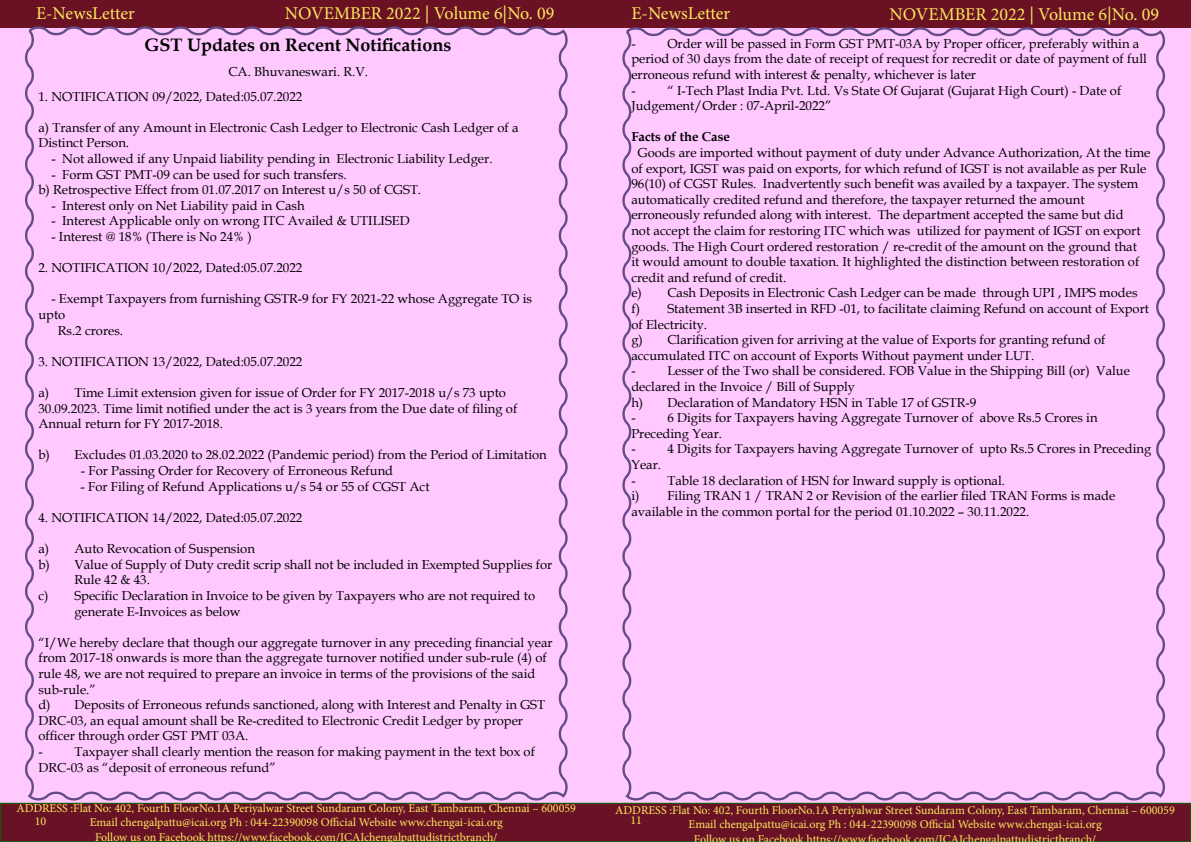
<style>
.page{position:relative;width:1191px;height:842px;background:#fff}
.page>*{position:absolute;margin:0;border:0;box-sizing:border-box;transform-origin:0 0}
.t1{font:18px "Minion Pro";color:#fce85d}
.t2{font:700 18px "Book Antiqua";color:#000}
.t3{font:13px/15.6px "Book Antiqua";color:#000}
.t4{font:700 13px "Book Antiqua";color:#000}
.t5{font:12px/14.4px "Minion Pro";color:#fce85d;text-align:center}
</style>
<div class="page">
<div style="left:0;top:2px;width:1191px;height:801px;background:#ffc9ff"></div>
<div style="left:0;top:1px;width:1190px;height:27px;background:#6a1224"></div>
<div style="left:0;top:803px;width:1191px;height:39px;background:#6a1225;border:1px solid #006200"></div>
<div style="left:22px;top:26px;width:549px;height:778px;background:#ffc9ff"></div>
<div style="left:619px;top:27px;width:549px;height:777px;background:#ffc9ff"></div>
<h1 class="t1" style="left:36px;top:1px;width:100px">E-NewsLetter</h1>
<h1 class="t1" style="left:285px;top:1px;width:271px">NOVEMBER 2022 | Volume 6|No. 09</h1>
<h1 class="t2" style="left:145px;top:33px;width:308px">GST Updates on Recent Notifications</h1>
<p class="t3" style="left:228px;top:64px;width:141px">CA. Bhuvaneswari. R.V.</p>
<p class="t3" style="left:38px;top:88px;width:266px">1. NOTIFICATION 09/2022, Dated:05.07.2022</p>
<p class="t3" style="left:38px;top:119px;width:481px">a) Transfer of any Amount in Electronic Cash Ledger to Electronic Cash Ledger of a<br>Distinct Person.</p>
<p class="t3" style="left:51px;top:151px;width:443px">- Not allowed if any Unpaid liability pending in Electronic Liability Ledger.</p>
<p class="t3" style="left:38px;top:166px;width:384px;text-indent:13px">- Form GST PMT-09 can be used for such transfers.<br>b) Retrospective Effect from 01.07.2017 on Interest u/s 50 of CGST.</p>
<p class="t3" style="left:51px;top:197px;width:255px">- Interest only on Net Liability paid in Cash</p>
<p class="t3" style="left:51px;top:213px;width:360px">- Interest Applicable only on wrong ITC Availed &amp; UTILISED</p>
<p class="t3" style="left:51px;top:229px;width:202px">- Interest @ 18% (There is No 24% )</p>
<p class="t3" style="left:38px;top:260px;width:266px">2. NOTIFICATION 10/2022, Dated:05.07.2022</p>
<p class="t3" style="left:51px;top:291px;width:482px">- Exempt Taxpayers from furnishing GSTR-9 for FY 2021-22 whose Aggregate TO is</p>
<p class="t3" style="left:38px;top:307px;width:28px">upto</p>
<p class="t3" style="left:58px;top:322px;width:67px">Rs.2 crores.</p>
<p class="t3" style="left:38px;top:353px;width:266px">3. NOTIFICATION 13/2022, Dated:05.07.2022</p>
<p class="t3" style="left:38px;top:385px;width:480px">a) Time Limit extension given for issue of Order for FY 2017-2018 u/s 73 upto<br>30.09.2023. Time limit notified under the act is 3 years from the Due date of filing of<br>Annual return for FY 2017-2018.</p>
<p class="t3" style="left:38px;top:447px;width:510px">b) Excludes 01.03.2020 to 28.02.2022 (Pandemic period) from the Period of Limitation</p>
<p class="t3" style="left:81px;top:463px;width:314px">- For Passing Order for Recovery of Erroneous Refund</p>
<p class="t3" style="left:81px;top:478px;width:350px">- For Filing of Refund Applications u/s 54 or 55 of CGST Act</p>
<p class="t3" style="left:38px;top:509px;width:266px">4. NOTIFICATION 14/2022, Dated:05.07.2022</p>
<p class="t3" style="left:38px;top:541px;width:218px">a) Auto Revocation of Suspension</p>
<p class="t3" style="left:38px;top:556px;width:515px">b) Value of Supply of Duty credit scrip shall not be included in Exempted Supplies for</p>
<p class="t3" style="left:74px;top:572px;width:77px">Rule 42 &amp; 43.</p>
<p class="t3" style="left:38px;top:587px;width:498px">c) Specific Declaration in Invoice to be given by Taxpayers who are not required to</p>
<p class="t3" style="left:74px;top:603px;width:168px">generate E-Invoices as below</p>
<p class="t3" style="left:38px;top:634px;width:516px">“I/We hereby declare that though our aggregate turnover in any preceding financial year from 2017-18 onwards is more than the aggregate turnover notified under sub-rule (4) of rule 48, we are not required to prepare an invoice in terms of the provisions of the said sub-rule.”<br>d) Deposits of Erroneous refunds sanctioned, along with Interest and Penalty in GST DRC-03, an equal amount shall be Re-credited to Electronic Credit Ledger by proper officer through order GST PMT 03A.<br>-</p>
<p class="t3" style="left:38px;top:743px;width:498px;text-indent:36px">Taxpayer shall clearly mention the reason for making payment in the text box of<br>DRC-03 as “deposit of erroneous refund”</p>
<p class="t5" style="left:16px;top:801px;width:561px">ADDRESS :Flat No: 402, Fourth FloorNo.1A Periyalwar Street Sundaram Colony, East Tambaram, Chennai – 600059<br>Email chengalpattu@icai.org Ph : 044-22390098 Official Website www.chengai-icai.org<br>Follow us on Facebook https://www.facebook.com/ICAIchengalpattudistrictbranch/</p>
<p class="t5" style="left:35px;top:814px;width:13px">10</p>
<h1 class="t1" style="left:631px;top:1px;width:100px">E-NewsLetter</h1>
<h1 class="t1" style="left:889px;top:2px;width:271px">NOVEMBER 2022 | Volume 6|No. 09</h1>
<p class="t3" style="left:631px;top:35px;width:517px;text-indent:36px">Order will be passed in Form GST PMT-03A by Proper officer, preferably within a period of 30 days from the date of receipt of request for recredit or date of payment of full erroneous refund with interest &amp; penalty, whichever is later<br>-</p>
<p class="t3" style="left:631px;top:35px;width:6px">-</p>
<p class="t3" style="left:631px;top:82px;width:491px;text-indent:36px">“ I-Tech Plast India Pvt. Ltd. Vs State Of Gujarat (Gujarat High Court) - Date of<br>Judgement/Order : 07-April-2022”</p>
<p class="t4" style="left:631px;top:128px;width:100px">Facts of the Case</p>
<p class="t3" style="left:631px;top:144px;width:520px;text-indent:6px">Goods are imported without payment of duty under Advance Authorization, At the time of export, IGST was paid on exports, for which refund of IGST is not available as per Rule 96(10) of CGST Rules. Inadvertently such benefit was availed by a taxpayer. The system automatically credited refund and therefore, the taxpayer returned the amount erroneously refunded along with interest. The department accepted the same but did<br>not accept the claim for restoring ITC which was utilized for payment of IGST on export goods. The High Court ordered restoration / re-credit of the amount on the ground that<br>it would amount to double taxation. It highlighted the distinction between restoration of credit and refund of credit.<br>e) Cash Deposits in Electronic Cash Ledger can be made through UPI , IMPS modes<br>f) Statement 3B inserted in RFD -01, to facilitate claiming Refund on account of Export of Electricity.<br>g) Clarification given for arriving at the value of Exports for granting refund of accumulated ITC on account of Exports Without payment under LUT.<br>-</p>
<p class="t3" style="left:631px;top:363px;width:500px;text-indent:36px">Lesser of the Two shall be considered. FOB Value in the Shipping Bill (or) Value declared in the Invoice / Bill of Supply<br>h) Declaration of Mandatory HSN in Table 17 of GSTR-9<br>-</p>
<p class="t3" style="left:631px;top:410px;width:468px;text-indent:36px">6 Digits for Taxpayers having Aggregate Turnover of above Rs.5 Crores in<br>Preceding Year.<br>-</p>
<p class="t3" style="left:667px;top:441px;width:485px">4 Digits for Taxpayers having Aggregate Turnover of upto Rs.5 Crores in Preceding</p>
<p class="t3" style="left:631px;top:456px;width:31px">Year. -</p>
<p class="t3" style="left:631px;top:472px;width:485px;text-indent:36px">Table 18 declaration of HSN for Inward supply is optional.<br>i) Filing TRAN 1 / TRAN 2 or Revision of the earlier filed TRAN Forms is made available in the common portal for the period 01.10.2022 – 30.11.2022.</p>
<p class="t5" style="left:615px;top:803px;width:561px">ADDRESS :Flat No: 402, Fourth FloorNo.1A Periyalwar Street Sundaram Colony, East Tambaram, Chennai – 600059<br>Email chengalpattu@icai.org Ph : 044-22390098 Official Website www.chengai-icai.org<br>Follow us on Facebook https://wwwfacebook com/ICAIchengalpattudistrictbranch/</p>
<p class="t5" style="left:630px;top:813px;width:13px">11</p>
</div>
